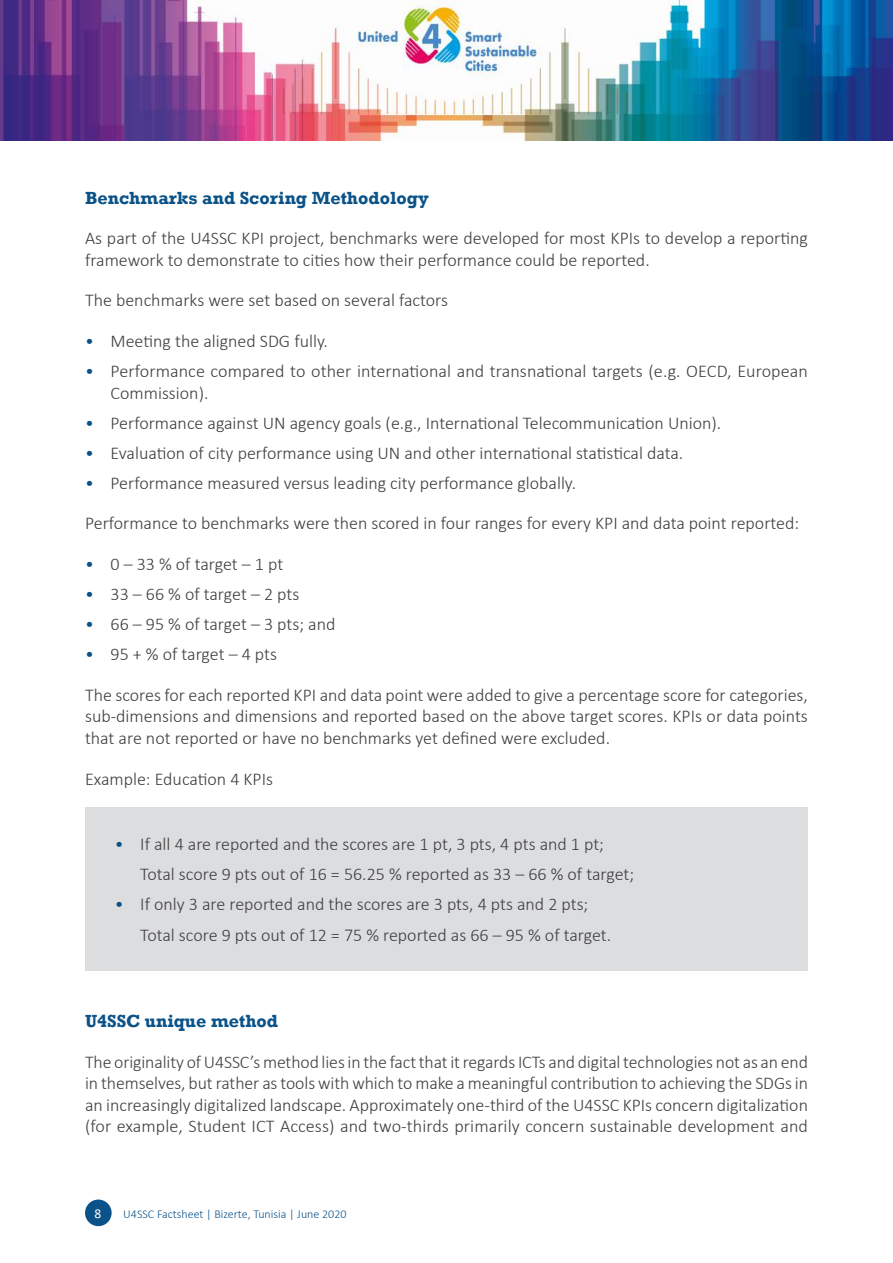
<style>
.page{position:relative;width:893px;height:1263px;background:#fff}
.page>*{position:absolute;margin:0;border:0;box-sizing:border-box;transform-origin:0 0}
.Bullet_list_1{font:300 18px/21.6px "Calibri";color:#3e3e3f}
.Heading_2{font:700 18px "Rockwell";color:#0a5288}
.t1{font:13.5px "Calibri";color:#fff}
.t2{font:300 12px "Calibri";color:#0a5288}
.s1{color:#0a5288}
</style>
<div class="page">
<div style="left:85px;top:1199px;width:27px;height:27px;background:#0a5288;border-radius:50%"></div>
<div style="left:85px;top:807px;width:723px;height:163px;background:#dcdddf"></div>
<img style="left:0;top:0;width:893px;height:140px">
<h2 class="Heading_2" style="left:85px;top:187px;width:345px">Benchmarks and Scoring Methodology</h2>
<p class="Bullet_list_1" style="left:85px;top:227px;width:724px">As part of the U4SSC KPI project, benchmarks were developed for most KPIs to develop a reporting framework to demonstrate to cities how their performance could be reported.</p>
<p class="Bullet_list_1" style="left:85px;top:289px;width:365px">The benchmarks were set based on several factors</p>
<p class="Bullet_list_1" style="left:85px;top:330px;width:244px"><span class="s1">•</span> Meeting the aligned SDG fully.</p>
<p class="Bullet_list_1" style="left:111px;top:360px;width:699px;text-indent:-26px"><span class="s1">•</span> Performance compared to other international and transnational targets (e.g. OECD, European<br>Commission).</p>
<p class="Bullet_list_1" style="left:85px;top:412px;width:638px"><span class="s1">•</span> Performance against UN agency goals (e.g., International Telecommunication Union).</p>
<p class="Bullet_list_1" style="left:85px;top:442px;width:600px"><span class="s1">•</span> Evaluation of city performance using UN and other international statistical data.</p>
<p class="Bullet_list_1" style="left:85px;top:472px;width:492px"><span class="s1">•</span> Performance measured versus leading city performance globally.</p>
<p class="Bullet_list_1" style="left:85px;top:512px;width:716px">Performance to benchmarks were then scored in four ranges for every KPI and data point reported:</p>
<p class="Bullet_list_1" style="left:85px;top:553px;width:200px"><span class="s1">•</span> 0 – 33 % of target – 1 pt</p>
<p class="Bullet_list_1" style="left:85px;top:583px;width:216px"><span class="s1">•</span> 33 – 66 % of target – 2 pts</p>
<p class="Bullet_list_1" style="left:85px;top:613px;width:252px"><span class="s1">•</span> 66 – 95 % of target – 3 pts; and</p>
<p class="Bullet_list_1" style="left:85px;top:643px;width:194px"><span class="s1">•</span> 95 + % of target – 4 pts</p>
<p class="Bullet_list_1" style="left:85px;top:684px;width:724px;text-align:justify">The scores for each reported KPI and data point were added to give a percentage score for categories, sub-dimensions and dimensions and reported based on the above target scores. KPIs or data points that are not reported or have no benchmarks yet defined were excluded.</p>
<p class="Bullet_list_1" style="left:85px;top:767px;width:190px">Example: Education 4 KPIs</p>
<p class="Bullet_list_1" style="left:115px;top:833px;width:491px"><span class="s1">•</span> If all 4 are reported and the scores are 1 pt, 3 pts, 4 pts and 1 pt;</p>
<p class="Bullet_list_1" style="left:140px;top:863px;width:495px">Total score 9 pts out of 16 = 56.25 % reported as 33 – 66 % of target;</p>
<p class="Bullet_list_1" style="left:115px;top:893px;width:475px"><span class="s1">•</span> If only 3 are reported and the scores are 3 pts, 4 pts and 2 pts;</p>
<p class="Bullet_list_1" style="left:140px;top:924px;width:472px">Total score 9 pts out of 12 = 75 % reported as 66 – 95 % of target.</p>
<h2 class="Heading_2" style="left:85px;top:1010px;width:195px">U4SSC unique method</h2>
<p class="Bullet_list_1" style="left:85px;top:1050px;width:724px;text-align:justify">The originality of U4SSC’s method lies in the fact that it regards ICTs and digital technologies not as an end in themselves, but rather as tools with which to make a meaningful contribution to achieving the SDGs in an increasingly digitalized landscape. Approximately one-third of the U4SSC KPIs concern digitalization (for example, Student ICT Access) and two-thirds primarily concern sustainable development and</p>
<p class="t1" style="left:94px;top:1204px;width:8px">8</p>
<p class="t2" style="left:123px;top:1206px;width:225px">U4SSC Factsheet | Bizerte, Tunisia | June 2020</p>
</div>
